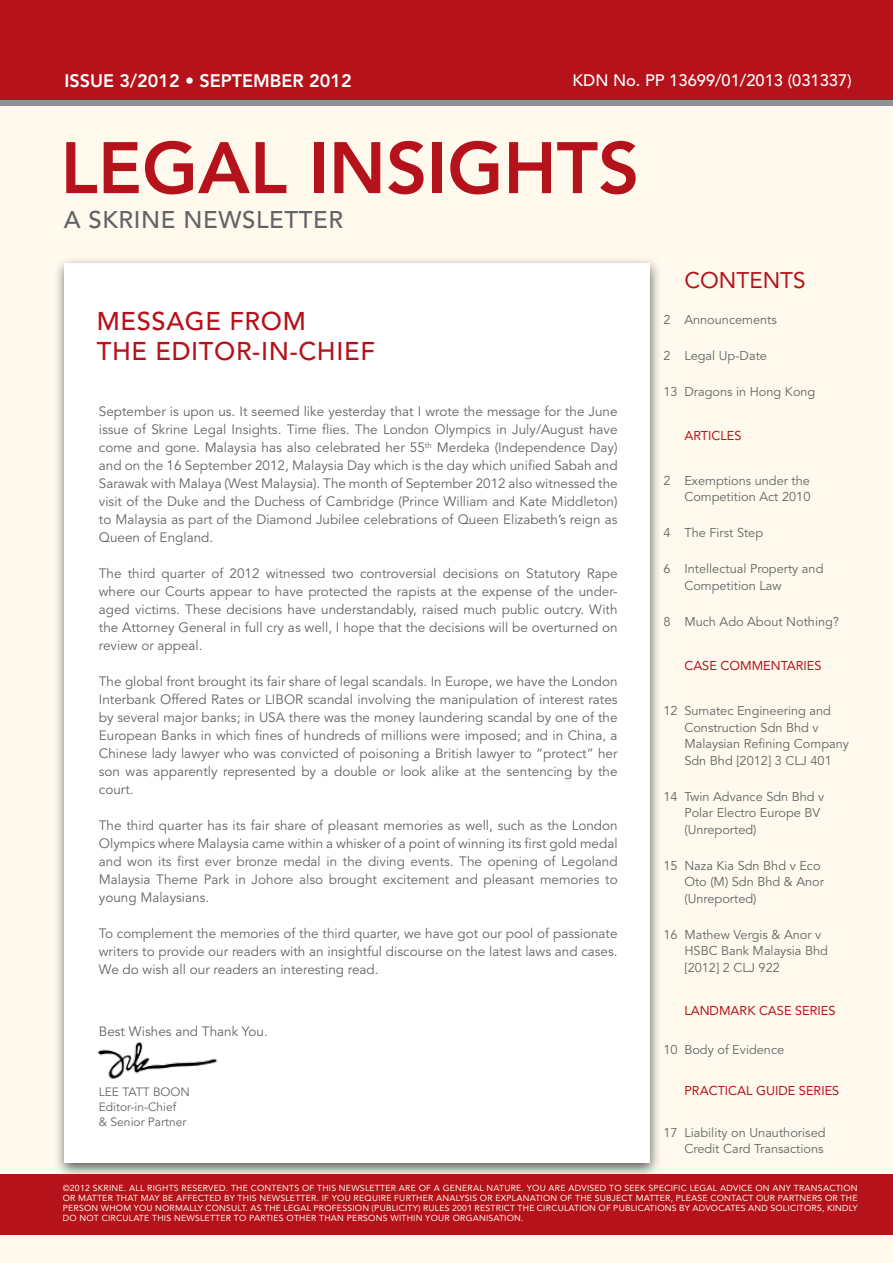
<style>
.page{position:relative;width:893px;height:1263px;background:#fffaed}
.page>*{position:absolute;margin:0;border:0;box-sizing:border-box;transform-origin:0 0}
.t1{font:800 72px "Avenir";color:#b5121b}
.t2{font:500 25.5px/30px "Avenir";letter-spacing:.025em;color:#b5121b}
.t3{font:500 24px "Avenir";letter-spacing:.025em;color:#636265}
.t4{font:22.5px "Avenir";color:#b5121b}
.t5{font:800 18px "Avenir";color:#fff}
.t6{font:500 16.5px "Avenir";color:#fff}
.t7{font:13.5px/18px "Avenir";color:#636466;text-align:justify}
.t8{font:12.75px/16.5px "Avenir";color:#636466}
.t9{font:12.75px "Avenir";color:#b5121b}
.t10{font:12px/15px "Avenir";color:#636466}
.t11{font:8.7px/9.8px "Avenir";letter-spacing:.025em;color:#fff9e6;text-align:justify}
</style>
<div class="page">
<div style="left:0;top:0;width:893px;height:103px;background:#b5121b"></div>
<div style="left:0;top:101px;width:893px;height:5px;background:#919195"></div>
<svg style="left:57px;top:260px;width:602px;height:914px;background:#cdcac2"></svg>
<div style="left:65px;top:264px;width:584px;height:899px;background:#fff"></div>
<div style="left:0;top:1174px;width:893px;height:60px;background:#b5121b"></div>
<img style="left:97px;top:1041px;width:121px;height:38px">
<h3 class="t5" style="left:65px;top:70px;width:289px">ISSUE 3/2012 • SEPTEMBER 2012</h3>
<p class="t6" style="left:572px;top:71px;width:281px">KDN No. PP 13699/01/2013 (031337)</p>
<h1 class="t1" style="left:61px;top:125px;width:580px">LEGAL INSIGHTS</h1>
<h3 class="t3" style="left:64px;top:205px;width:281px">A SKRINE NEWSLETTER</h3>
<h2 class="t2" style="left:97px;top:307px;width:280px">MESSAGE FROM<br>THE EDITOR-IN-CHIEF</h2>
<p class="t7" style="left:99px;top:403px;width:520px">September is upon us. It seemed like yesterday that I wrote the message for the June issue of Skrine Legal Insights. Time flies. The London Olympics in July/August have come and gone. Malaysia has also celebrated her 55<sup>th</sup> Merdeka (Independence Day) and on the 16 September 2012, Malaysia Day which is the day which unified Sabah and Sarawak with Malaya (West Malaysia). The month of September 2012 also witnessed the visit of the Duke and the Duchess of Cambridge (Prince William and Kate Middleton) to Malaysia as part of the Diamond Jubilee celebrations of Queen Elizabeth’s reign as Queen of England.</p>
<p class="t7" style="left:99px;top:565px;width:520px">The third quarter of 2012 witnessed two controversial decisions on Statutory Rape where our Courts appear to have protected the rapists at the expense of the under&shy;aged victims. These decisions have understandably, raised much public outcry. With the Attorney General in full cry as well, I hope that the decisions will be overturned on review or appeal.</p>
<p class="t7" style="left:99px;top:673px;width:520px">The global front brought its fair share of legal scandals. In Europe, we have the London Interbank Offered Rates or LIBOR scandal involving the manipulation of interest rates by several major banks; in USA there was the money laundering scandal by one of the European Banks in which fines of hundreds of millions were imposed; and in China, a Chinese lady lawyer who was convicted of poisoning a British lawyer to “protect” her son was apparently represented by a double or look alike at the sentencing by the court.</p>
<p class="t7" style="left:99px;top:817px;width:520px">The third quarter has its fair share of pleasant memories as well, such as the London Olympics where Malaysia came within a whisker of a point of winning its first gold medal and won its first ever bronze medal in the diving events. The opening of Legoland Malaysia Theme Park in Johore also brought excitement and pleasant memories to young Malaysians.</p>
<p class="t7" style="left:99px;top:925px;width:520px">To complement the memories of the third quarter, we have got our pool of passionate writers to provide our readers with an insightful discourse on the latest laws and cases.<br>We do wish all our readers an interesting read.</p>
<p class="t7" style="left:99px;top:1022px;width:170px">Best Wishes and Thank You.</p>
<p class="t10" style="left:99px;top:1084px;width:93px">LEE TATT BOON<br>Editor-in-Chief<br>&amp; Senior Partner</p>
<h3 class="t4" style="left:684px;top:267px;width:123px">CONTENTS</h3>
<p class="t8" style="left:663px;top:311px;width:115px">2 Announcements</p>
<p class="t8" style="left:663px;top:347px;width:105px">2 Legal Up-Date</p>
<p class="t8" style="left:663px;top:383px;width:154px">13 Dragons in Hong Kong</p>
<p class="t9" style="left:684px;top:428px;width:59px">ARTICLES</p>
<p class="t8" style="left:663px;top:473px;width:149px;text-align:right">2 Exemptions under the<br>Competition Act 2010</p>
<p class="t8" style="left:663px;top:525px;width:101px">4 The First Step</p>
<p class="t8" style="left:684px;top:561px;width:141px;text-indent:-21px">6 Intellectual Property and<br>Competition Law</p>
<p class="t8" style="left:663px;top:614px;width:177px">8 Much Ado About Nothing?</p>
<p class="t9" style="left:684px;top:658px;width:139px">CASE COMMENTARIES</p>
<p class="t8" style="left:684px;top:703px;width:166px;text-indent:-21px">12 Sumatec Engineering and<br>Construction Sdn Bhd v<br>Malaysian Refining Company<br>Sdn Bhd [2012] 3 CLJ 401</p>
<p class="t8" style="left:684px;top:788px;width:142px;text-indent:-21px">14 Twin Advance Sdn Bhd v<br>Polar Electro Europe BV (Unreported)</p>
<p class="t8" style="left:684px;top:857px;width:141px;text-indent:-21px">15 Naza Kia Sdn Bhd v Eco<br>Oto (M) Sdn Bhd &amp; Anor (Unreported)</p>
<p class="t8" style="left:684px;top:926px;width:145px;text-indent:-21px">16 Mathew Vergis &amp; Anor v<br>HSBC Bank Malaysia Bhd [2012] 2 CLJ 922</p>
<p class="t9" style="left:684px;top:1003px;width:153px">LANDMARK CASE SERIES</p>
<p class="t8" style="left:663px;top:1042px;width:122px">10 Body of Evidence</p>
<p class="t9" style="left:684px;top:1083px;width:156px">PRACTICAL GUIDE SERIES</p>
<p class="t8" style="left:663px;top:1124px;width:164px;text-align:right">17 Liability on Unauthorised<br>Credit Card Transactions</p>
<p class="t11" style="left:63px;top:1183px;width:796px">©2012 SKRINE. ALL RIGHTS RESERVED. THE CONTENTS OF THIS NEWSLETTER ARE OF A GENERAL NATURE. YOU ARE ADVISED TO SEEK SPECIFIC LEGAL ADVICE ON ANY TRANSACTION OR MATTER THAT MAY BE AFFECTED BY THIS NEWSLETTER. IF YOU REQUIRE FURTHER ANALYSIS OR EXPLANATION OF THE SUBJECT MATTER, PLEASE CONTACT OUR PARTNERS OR THE PERSON WHOM YOU NORMALLY CONSULT. AS THE LEGAL PROFESSION (PUBLICITY) RULES 2001 RESTRICT THE CIRCULATION OF PUBLICATIONS BY ADVOCATES AND SOLICITORS, KINDLY DO NOT CIRCULATE THIS NEWSLETTER TO PARTIES OTHER THAN PERSONS WITHIN YOUR ORGANISATION.</p>
</div>
